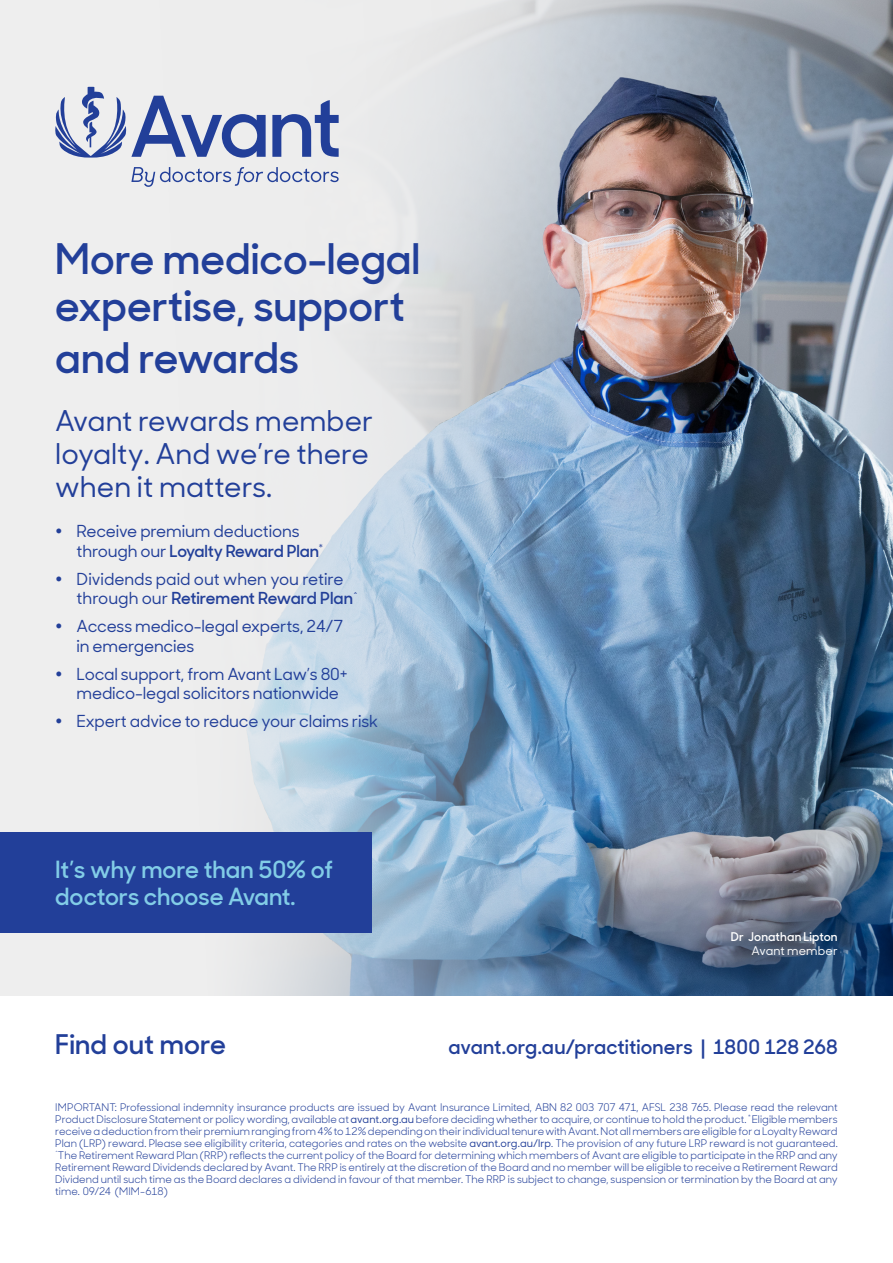
<style>
.page{position:relative;width:893px;height:1263px;background:#fff}
.page>*{position:absolute;margin:0;border:0;box-sizing:border-box;transform-origin:0 0}
.H2_a{font:600 42px "Sharp Sans Display No 1";color:#223f99}
.Contact_details{font:500 28.5px/33px "Sharp Sans Display No 1";color:#223f99}
.Contact_details-2{font:600 27px "Sharp Sans Display No 1";letter-spacing:.005em;color:#223f99}
.Contact_details-3{font:600 23.55px/27px "Sharp Sans Display No 1";color:#82cde7}
.Contact_details-4{font:600 19.8px "Sharp Sans Display No 1";letter-spacing:.005em;color:#223f99}
.t1{font:500 16.5px/19.5px "Sharp Sans Display No 1";letter-spacing:-.01em;color:#223f99}
.Dr_firstname_lastname{font:600 12px "Sharp Sans Display No 1";letter-spacing:.01em;color:#fff}
.Dr_firstname_lastname-2{font:500 12px "Sharp Sans Display No 1";letter-spacing:.015em;color:#fff}
.t2{font:10.5px/12px "Sharp Sans Display No 1";letter-spacing:.005em;color:#223f99;text-align:justify}
.s1{font-weight:600}
.s2{font-weight:500}
</style>
<div class="page">
<img style="left:0;top:0;width:893px;height:996px">
<svg style="left:55px;top:87px;width:284px;height:72px;background:#afb8d3"></svg>
<svg style="left:131px;top:167px;width:208px;height:20px;background:#c7ccdd"></svg>
<div style="left:0;top:832px;width:371px;height:100px;background:#223f99"></div>
<svg style="left:57px;top:529px;width:4px;height:5px"></svg>
<svg style="left:57px;top:576px;width:4px;height:5px"></svg>
<svg style="left:57px;top:624px;width:4px;height:5px"></svg>
<svg style="left:57px;top:671px;width:4px;height:5px"></svg>
<svg style="left:57px;top:719px;width:4px;height:5px"></svg>
<p class="H2_a" style="left:55px;top:226px;width:367px">More medico-legal</p>
<p class="H2_a" style="left:55px;top:273px;width:351px">expertise, support</p>
<p class="H2_a" style="left:55px;top:325px;width:245px">and rewards</p>
<p class="Contact_details" style="left:55px;top:403px;width:319px">Avant rewards member loyalty. And we’re there when it matters.</p>
<p class="t1" style="left:77px;top:521px;width:248px">Receive premium deductions through our <span class="s1">Loyalty Reward Plan</span><sup>*</sup></p>
<p class="t1" style="left:77px;top:568px;width:283px">Dividends paid out when you retire through our <span class="s1">Retirement Reward Plan</span><sup>^</sup></p>
<p class="t1" style="left:77px;top:616px;width:268px">Access medico-legal experts, 24/7 in emergencies</p>
<p class="t1" style="left:77px;top:663px;width:273px">Local support, from Avant Law’s 80+ medico-legal solicitors nationwide</p>
<p class="t1" style="left:77px;top:711px;width:303px">Expert advice to reduce your claims risk</p>
<p class="Contact_details-3" style="left:55px;top:854px;width:279px">It’s why more than 50% of doctors choose Avant.</p>
<p class="Dr_firstname_lastname" style="left:731px;top:928px;width:108px">Dr Jonathan Lipton</p>
<p class="Dr_firstname_lastname-2" style="left:751px;top:942px;width:88px">Avant member</p>
<p class="Contact_details-2" style="left:55px;top:1023px;width:172px">Find out more</p>
<p class="Contact_details-4" style="left:448px;top:1031px;width:391px">avant.org.au/practitioners | 1800 128 268</p>
<p class="t2" style="left:55px;top:1100px;width:784px">IMPORTANT: Professional indemnity insurance products are issued by Avant Insurance Limited, ABN 82 003 707 471, AFSL 238 765. Please read the relevant Product Disclosure Statement or policy wording, available at <span class="s2">avant.org.au</span>before deciding whether to acquire, or continue to hold the product. <sup>*</sup> Eligible members receive a deduction from their premium ranging from 4% to 12% depending on their individual tenure with Avant. Not all members are eligible for a Loyalty Reward Plan (LRP) reward. Please see eligibility criteria, categories and rates on the website <span class="s2">avant.org.au/lrp</span>. The provision of any future LRP reward is not guaranteed. <sup>^</sup>The Retirement Reward Plan (RRP) reflects the current policy of the Board for determining which members of Avant are eligible to participate in the RRP and any Retirement Reward Dividends declared by Avant. The RRP is entirely at the discretion of the Board and no member will be eligible to receive a Retirement Reward Dividend until such time as the Board declares a dividend in favour of that member. The RRP is subject to change, suspension or termination by the Board at any time. 09/24 (MIM-618)</p>
</div>
